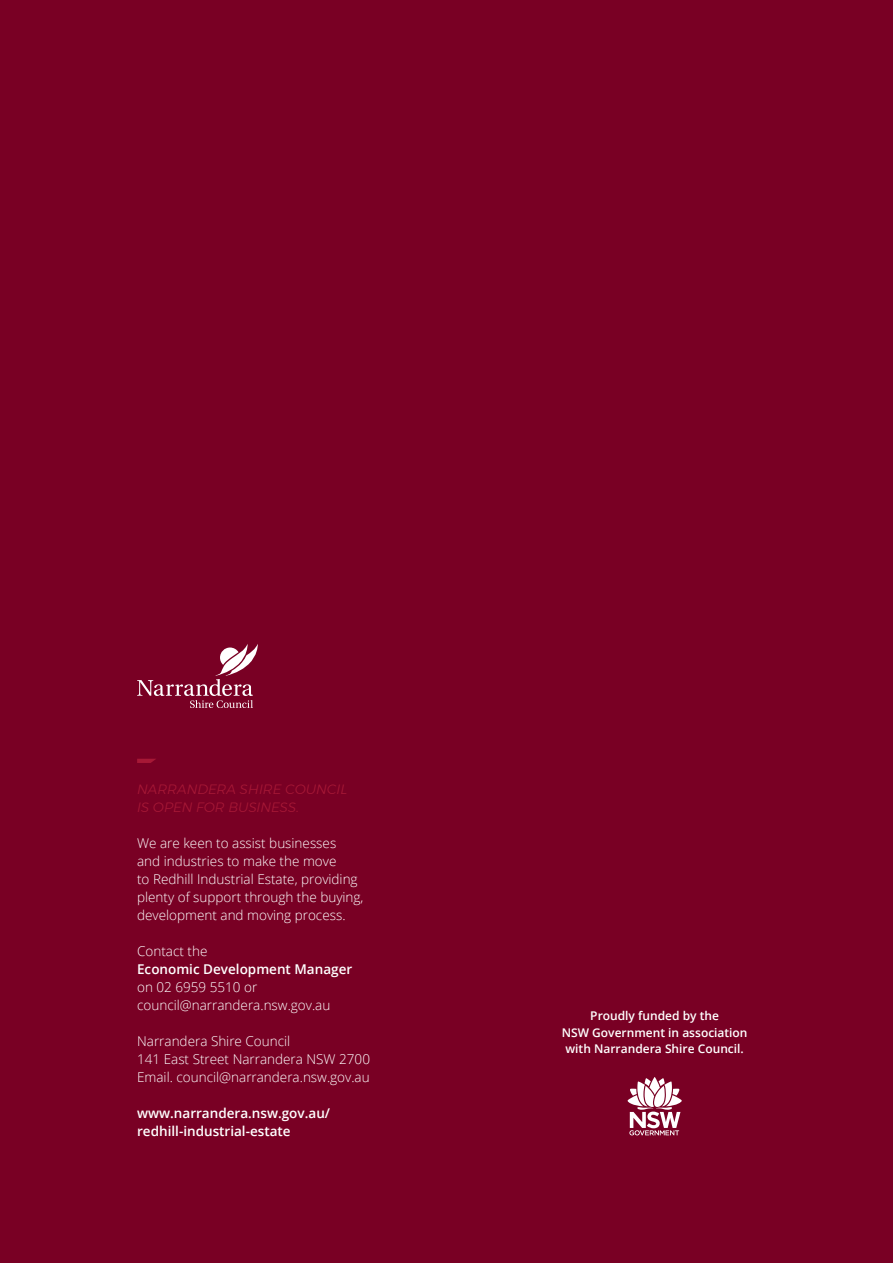
<style>
.page{position:relative;width:893px;height:1263px;background:#790024}
.page>*{position:absolute;margin:0;border:0;box-sizing:border-box;transform-origin:0 0}
.t1{font:300 13.5px/18px "Open Sans";color:#fff}
.t2{font:600 13.5px/18px "Open Sans";color:#fff}
.t3{font:italic 300 13.5px/18px "Montserrat";color:#a61836}
.t4{font:600 12px/16.5px "Open Sans";color:#fff;text-align:center}
.s1{font-weight:600}
</style>
<div class="page">
<svg style="left:137px;top:759px;width:19px;height:4px"></svg>
<svg style="left:628px;top:1077px;width:54px;height:58px"></svg>
<svg style="left:137px;top:644px;width:121px;height:64px"></svg>
<p class="t3" style="left:137px;top:780px;width:212px">NARRANDERA SHIRE COUNCIL<br>IS OPEN FOR BUSINESS.</p>
<p class="t1" style="left:137px;top:834px;width:228px">We are keen to assist businesses<br>and industries to make the move<br>to Redhill Industrial Estate, providing plenty of support through the buying, development and moving process.</p>
<p class="t1" style="left:137px;top:942px;width:217px">Contact the<br><span class="s1">Economic Development Manager </span>on 02 6959 5510 or council@narrandera.nsw.gov.au</p>
<p class="t1" style="left:137px;top:1032px;width:155px">Narrandera Shire Council</p>
<p class="t1" style="left:137px;top:1050px;width:234px">141 East Street Narrandera NSW 2700</p>
<p class="t1" style="left:137px;top:1068px;width:234px">Email. council@narrandera.nsw.gov.au</p>
<p class="t2" style="left:137px;top:1104px;width:195px">www.narrandera.nsw.gov.au/ redhill-industrial-estate</p>
<p class="t4" style="left:562px;top:1007px;width:187px">Proudly funded by the<br>NSW Government in association with Narrandera Shire Council.</p>
</div>
